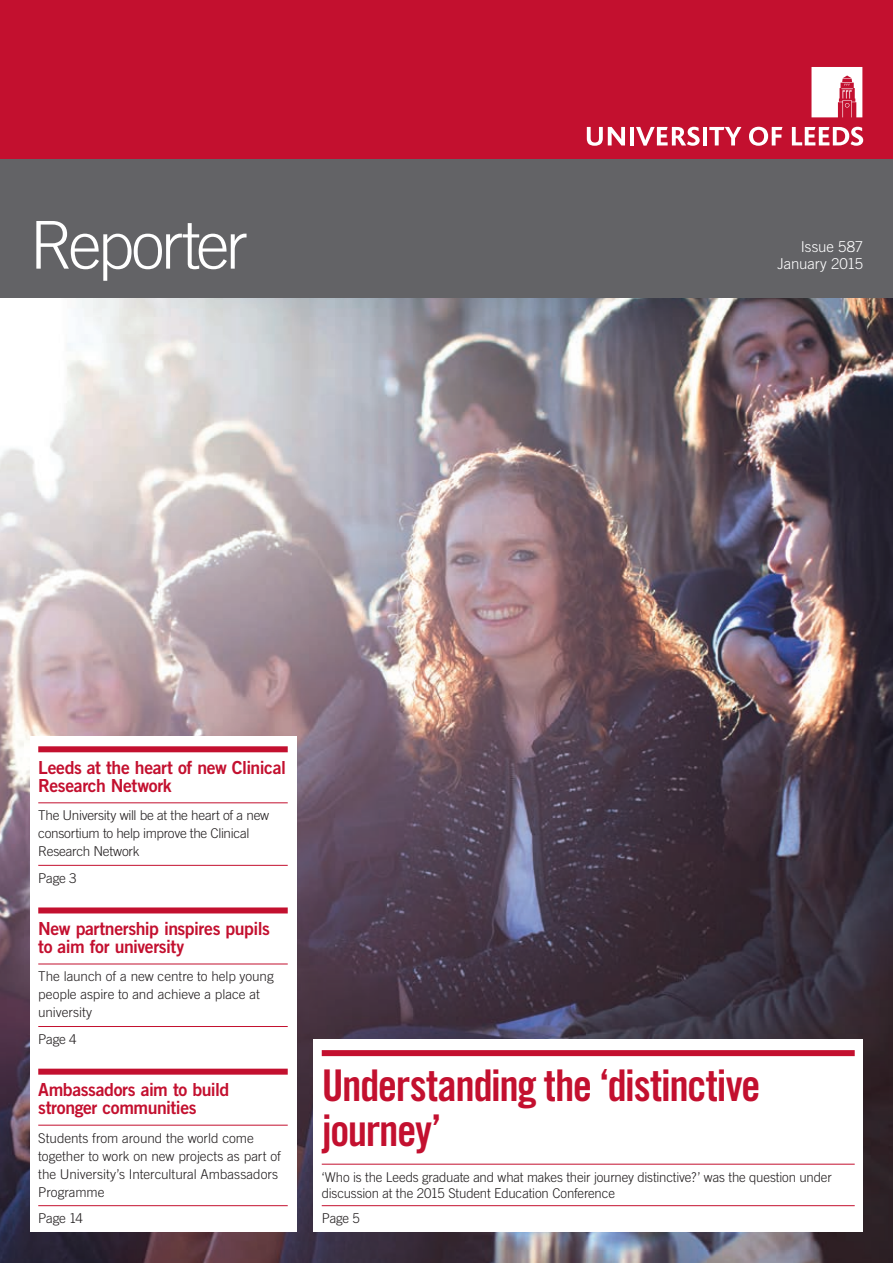
<style>
.page{position:relative;width:893px;height:1263px;background:#fff}
.page>*{position:absolute;margin:0;border:0;box-sizing:border-box;transform-origin:0 0}
.t1{font:300 66px "Trade Gothic";letter-spacing:-.055em;color:#fff}
.t2{font:43.8px/44.8px "Trade Gothic Bold Cond Twenty";letter-spacing:-.035em;color:#c3102f}
.t3{font:18px/18px "Trade Gothic Bold Two";letter-spacing:-.025em;color:#c3102f}
.t4{font:300 15px/16.5px "Trade Gothic";letter-spacing:-.01em;color:#fff;text-align:right}
.t5{font:300 13.5px/18px "Trade Gothic";letter-spacing:-.01em;color:#231f20}
</style>
<div class="page">
<img style="left:0;top:298px;width:893px;height:965px">
<div style="left:0;top:0;width:893px;height:170px;background:#c3102f"></div>
<div style="left:0;top:159px;width:893px;height:139px;background:#636366"></div>
<svg style="left:811px;top:67px;width:51px;height:50px"></svg>
<svg style="left:587px;top:127px;width:38px;height:19px"></svg>
<hr style="left:630px;top:127px;width:4px;height:18px;background:#fff">
<svg style="left:636px;top:127px;width:64px;height:19px"></svg>
<hr style="left:703px;top:127px;width:4px;height:18px;background:#fff">
<svg style="left:709px;top:127px;width:32px;height:18px"></svg>
<svg style="left:749px;top:127px;width:33px;height:19px"></svg>
<svg style="left:792px;top:127px;width:71px;height:19px"></svg>
<div style="left:313px;top:1039px;width:550px;height:192px;background:#fff"></div>
<div style="left:322px;top:1050px;width:533px;height:6px;background:#c3102f"></div>
<hr style="left:322px;top:1164px;width:533px;height:1px;background:#c3102f">
<hr style="left:322px;top:1205px;width:533px;height:1px;background:#c3102f">
<div style="left:30px;top:736px;width:266px;height:495px;background:#fff"></div>
<div style="left:38px;top:746px;width:250px;height:6px;background:#c3102f"></div>
<hr style="left:38px;top:802px;width:250px;height:1px;background:#c3102f">
<hr style="left:38px;top:865px;width:250px;height:1px;background:#c3102f">
<div style="left:38px;top:907px;width:250px;height:6px;background:#c3102f"></div>
<hr style="left:38px;top:964px;width:250px;height:1px;background:#c3102f">
<hr style="left:38px;top:1026px;width:250px;height:1px;background:#c3102f">
<div style="left:38px;top:1069px;width:250px;height:6px;background:#c3102f"></div>
<hr style="left:38px;top:1125px;width:250px;height:1px;background:#c3102f">
<hr style="left:38px;top:1205px;width:250px;height:1px;background:#c3102f">
<h1 class="t1" style="left:30px;top:206px;width:219px">Reporter</h1>
<p class="t4" style="left:777px;top:238px;width:87px">Issue 587<br>January 2015</p>
<h3 class="t3" style="left:38px;top:758px;width:249px">Leeds at the heart of new Clinical<br>Research Network</h3>
<p class="t5" style="left:38px;top:806px;width:232px">The University will be at the heart of a new consortium to help improve the Clinical<br>Research Network</p>
<p class="t5" style="left:38px;top:869px;width:40px">Page 3</p>
<h3 class="t3" style="left:38px;top:919px;width:233px">New partnership inspires pupils to aim for university</h3>
<p class="t5" style="left:38px;top:967px;width:237px">The launch of a new centre to help young people aspire to and achieve a place at university</p>
<p class="t5" style="left:38px;top:1030px;width:40px">Page 4</p>
<h3 class="t3" style="left:38px;top:1080px;width:192px">Ambassadors aim to build stronger communities</h3>
<p class="t5" style="left:38px;top:1128px;width:244px">Students from around the world come together to work on new projects as part of the University’s Intercultural Ambassadors Programme</p>
<p class="t5" style="left:38px;top:1209px;width:46px">Page 14</p>
<h2 class="t2" style="left:322px;top:1062px;width:440px">Understanding the ‘distinctive journey’</h2>
<p class="t5" style="left:322px;top:1168px;width:511px;line-height:16.5px">‘Who is the Leeds graduate and what makes their journey distinctive?’ was the question under discussion at the 2015 Student Education Conference</p>
<p class="t5" style="left:322px;top:1209px;width:40px">Page 5</p>
</div>
